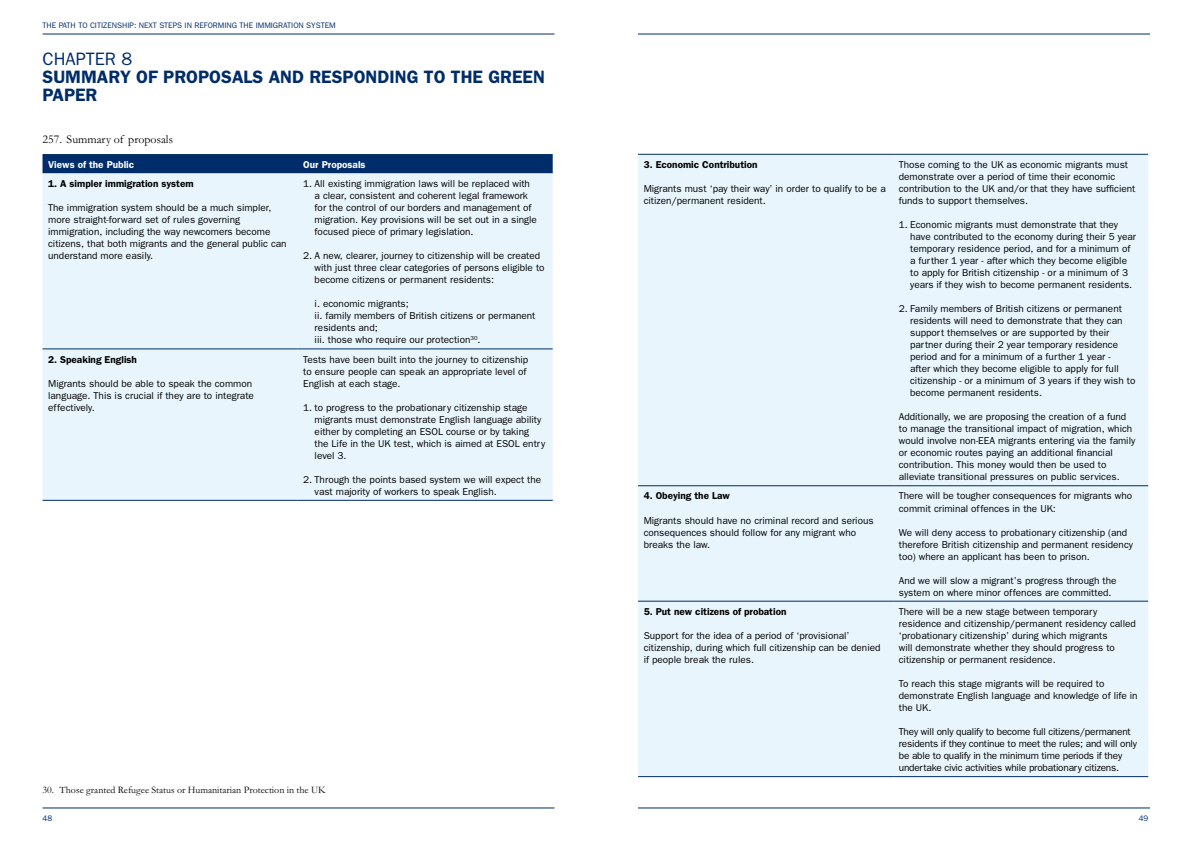
<style>
.page{position:relative;width:1191px;height:842px;background:#fff}
.page>*{position:absolute;margin:0;border:0;box-sizing:border-box;transform-origin:0 0}
.t1{font:600 18px/18px "Franklin Gothic";color:#002d69}
.t2{font:18px "Franklin Gothic";color:#002d69}
.t3{font:12px "Garamond";color:#000}
.t4{font:10px/12px "Franklin Gothic";color:#000}
.t5{font:10px/12px "Franklin Gothic";letter-spacing:-.02em;color:#000}
.t6{font:600 10px "Franklin Gothic";color:#000}
.t7{font:10px "Garamond";color:#000}
.t8{font:600 10px "Franklin Gothic";color:#fff}
.t9{font:8px "Franklin Gothic";color:#002d69}
</style>
<div class="page">
<hr style="left:43px;top:34px;width:511px;height:1px;background:#002d69">
<hr style="left:43px;top:808px;width:511px;height:1px;background:#002d69">
<hr style="left:638px;top:34px;width:512px;height:1px;background:#002d69">
<hr style="left:638px;top:808px;width:512px;height:1px;background:#002d69">
<div style="left:42px;top:154px;width:511px;height:19px;background:#002d69"></div>
<div style="left:42px;top:173px;width:511px;height:327px;background:#e8f5fc"></div>
<hr style="left:42px;top:349px;width:256px;height:1px;background:#002d69">
<hr style="left:298px;top:349px;width:255px;height:1px;background:#002d69">
<hr style="left:42px;top:500px;width:256px;height:1px;background:#002d69">
<hr style="left:298px;top:500px;width:255px;height:1px;background:#002d69">
<div style="left:638px;top:155px;width:510px;height:621px;background:#e8f5fc"></div>
<hr style="left:638px;top:154px;width:255px;height:1px;background:#002d69">
<hr style="left:893px;top:154px;width:255px;height:1px;background:#002d69">
<hr style="left:638px;top:485px;width:255px;height:1px;background:#002d69">
<hr style="left:893px;top:485px;width:255px;height:1px;background:#002d69">
<hr style="left:638px;top:601px;width:255px;height:1px;background:#002d69">
<hr style="left:893px;top:601px;width:255px;height:1px;background:#002d69">
<hr style="left:638px;top:776px;width:255px;height:1px;background:#002d69">
<hr style="left:893px;top:776px;width:255px;height:1px;background:#002d69">
<p class="t9" style="left:43px;top:20px;width:295px">THE PATH TO CITIZENSHIP: NEXT STEPS IN REFORMING THE IMMIGRATION SYSTEM</p>
<h1 class="t2" style="left:43px;top:49px;width:91px">CHAPTER 8</h1>
<h1 class="t1" style="left:43px;top:67px;width:504px">SUMMARY OF PROPOSALS AND RESPONDING TO THE GREEN<br>PAPER</h1>
<p class="t3" style="left:43px;top:133px;width:132px">257. Summary of proposals</p>
<p class="t8" style="left:48px;top:158px;width:88px">Views of the Public</p>
<p class="t8" style="left:303px;top:158px;width:64px">Our Proposals</p>
<p class="t6" style="left:48px;top:178px;width:147px">1. A simpler immigration system</p>
<p class="t4" style="left:48px;top:202px;width:240px">The immigration system should be a much simpler, more straight-forward set of rules governing immigration, including the way newcomers become citizens, that both migrants and the general public can understand more easily.</p>
<p class="t4" style="left:315px;top:178px;width:224px;text-indent:-11px">1. All existing immigration laws will be replaced with a clear, consistent and coherent legal framework for the control of our borders and management of migration. Key provisions will be set out in a single focused piece of primary legislation.</p>
<p class="t4" style="left:315px;top:250px;width:231px;text-indent:-11px">2. A new, clearer, journey to citizenship will be created with just three clear categories of persons eligible to become citizens or permanent residents:</p>
<p class="t4" style="left:315px;top:298px;width:222px">i. economic migrants;<br>ii. family members of British citizens or permanent residents and;<br>iii. those who require our protection<sup>30</sup>.</p>
<p class="t6" style="left:48px;top:353px;width:90px">2. Speaking English</p>
<p class="t4" style="left:48px;top:377px;width:207px">Migrants should be able to speak the common language. This is crucial if they are to integrate effectively.</p>
<p class="t4" style="left:303px;top:353px;width:226px">Tests have been built into the journey to citizenship to ensure people can speak an appropriate level of<br>English at each stage.</p>
<p class="t4" style="left:315px;top:401px;width:232px;text-indent:-11px">1. to progress to the probationary citizenship stage migrants must demonstrate English language ability either by completing an ESOL course or by taking the Life in the U K test, which is aimed at ESOL entry level 3.</p>
<p class="t4" style="left:315px;top:473px;width:228px;text-indent:-11px">2. Through the points based system we will expect the vast majority of workers to speak English.</p>
<p class="t7" style="left:43px;top:784px;width:284px">30. Those granted Refugee Status or Humanitarian Protection in the UK</p>
<p class="t9" style="left:43px;top:813px;width:11px">48</p>
<p class="t6" style="left:643px;top:159px;width:115px">3. Economic Contribution</p>
<p class="t4" style="left:643px;top:182px;width:243px">Migrants must ‘pay their way’ in order to qualify to be a citizen/permanent resident.</p>
<p class="t4" style="left:898px;top:158px;width:238px">Those coming to the U K as economic migrants must demonstrate over a period of time their economic contribution to the U K and/or that they have sufficient funds to support themselves.</p>
<p class="t4" style="left:910px;top:218px;width:227px;text-indent:-11px">1. Economic migrants must demonstrate that they have contributed to the economy during their 5 year temporary residence period, and for a minimum of a further 1 year - after which they become eligible to apply for British citizenship - or a minimum of 3 years if they wish to become permanent residents.</p>
<p class="t4" style="left:910px;top:302px;width:227px;text-indent:-11px">2. Family members of British citizens or permanent residents will need to demonstrate that they can support themselves or are supported by their partner during their 2 year temporary residence period and for a minimum of a further 1 year -<br>after which they become eligible to apply for full citizenship - or a minimum of 3 years if they wish to become permanent residents.</p>
<p class="t4" style="left:898px;top:410px;width:238px">Additionally, we are proposing the creation of a fund to manage the transitional impact of migration, which would involve non-EEA migrants entering via the family or economic routes paying an additional financial contribution. This money would then be used to alleviate transitional pressures on public services.</p>
<p class="t6" style="left:643px;top:490px;width:88px">4. Obeying the Law</p>
<p class="t4" style="left:643px;top:514px;width:231px">Migrants should have no criminal record and serious consequences should follow for any migrant who breaks the law.</p>
<p class="t4" style="left:898px;top:490px;width:235px">There will be tougher consequences for migrants who commit criminal offences in the U K:</p>
<p class="t4" style="left:898px;top:526px;width:236px">We will deny access to probationary citizenship (and therefore British citizenship and permanent residency too) where an applicant has been to prison.</p>
<p class="t4" style="left:898px;top:574px;width:219px">And we will slow a migrant’s progress through the system on where minor offences are committed.</p>
<p class="t6" style="left:643px;top:606px;width:144px">5. Put new citizens of probation</p>
<p class="t4" style="left:643px;top:629px;width:238px">Support for the idea of a period of ‘provisional’ citizenship, during which full citizenship can be denied if people break the rules.</p>
<p class="t4" style="left:898px;top:605px;width:238px">There will be a new stage between temporary residence and citizenship/permanent residency called ‘probationary citizenship’ during which migrants<br>will demonstrate whether they should progress to citizenship or permanent residence.</p>
<p class="t4" style="left:898px;top:677px;width:240px">To reach this stage migrants will be required to demonstrate English language and knowledge of life in the U K.</p>
<p class="t5" style="left:898px;top:725px;width:240px">They will only qualify to become full citizens/permanent residents if they continue to meet the rules; and will only be able to qualify in the minimum time periods if they undertake civic activities while probationary citizens.</p>
<p class="t9" style="left:1138px;top:814px;width:11px">49</p>
</div>
